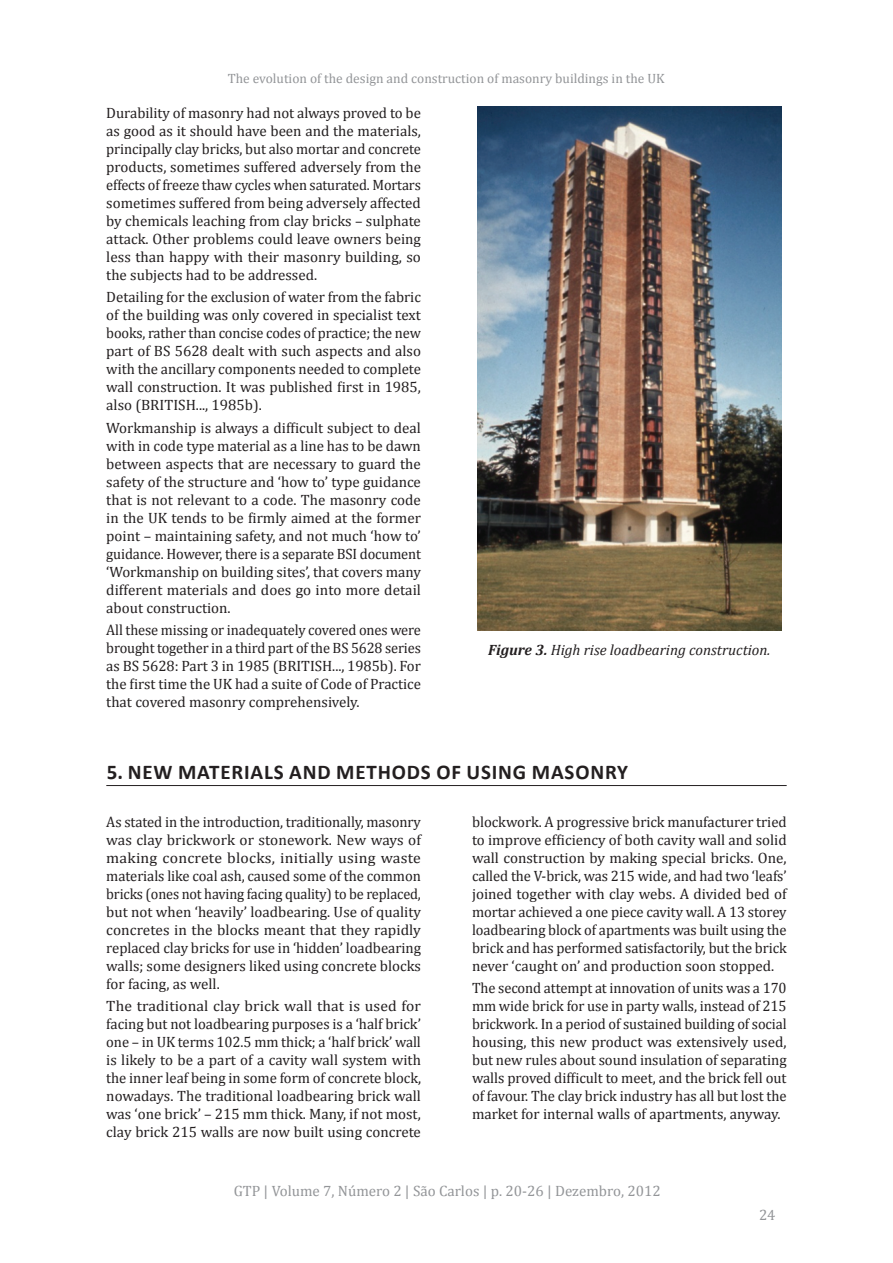
<style>
.page{position:relative;width:893px;height:1263px;background:#fff}
.page>*{position:absolute;margin:0;border:0;box-sizing:border-box;transform-origin:0 0}
.t1{font:700 21px "Calibri";letter-spacing:.04em;color:#231f20}
.Corpo{font:15px/18px "Cambria";color:#231f20;text-align:justify}
.Corpo-2{font:15px/18px "Cambria";color:#231f20;text-align:justify;scale:1.04 1}
.t2{font:15px "Cambria";color:#939598}
._1__Legenda_figura{font:italic 15px "Cambria";color:#231f20}
.t3{font:13.5px "Cambria";color:#939598}
.s1{font-weight:700}
</style>
<div class="page">
<hr style="left:106px;top:785px;width:681px;height:1px;background:#231f20">
<img style="left:477px;top:106px;width:304px;height:524px">
<p class="t3" style="left:228px;top:70px;width:438px">The evolution of the design and construction of masonry buildings in the UK</p>
<p class="Corpo" style="left:106px;top:104px;width:316px">Durability of masonry had not always proved to be as good as it should have been and the materials, principally clay bricks, but also mortar and concrete products, sometimes suffered adversely from the effects of freeze thaw cycles when saturated. Mortars sometimes suffered from being adversely affected by chemicals leaching from clay bricks – sulphate attack. Other problems could leave owners being less than happy with their masonry building, so the subjects had to be addressed.</p>
<p class="Corpo" style="left:106px;top:288px;width:316px">Detailing for the exclusion of water from the fabric of the building was only covered in specialist text books, rather than concise codes of practice; the new part of BS 5628 dealt with such aspects and also with the ancillary components needed to complete wall construction. It was published first in 1985, also (BRITISH..., 1985b).</p>
<p class="Corpo" style="left:106px;top:418px;width:316px">Workmanship is always a difficult subject to deal with in code type material as a line has to be dawn between aspects that are necessary to guard the safety of the structure and ‘how to’ type guidance that is not relevant to a code. The masonry code in the UK tends to be firmly aimed at the former point – maintaining safety, and not much ‘how to’ guidance. However, there is a separate BSI document ‘Workmanship on building sites’, that covers many different materials and does go into more detail about construction.</p>
<p class="Corpo" style="left:106px;top:621px;width:316px">All these missing or inadequately covered ones were brought together in a third part of the BS 5628 series as BS 5628: Part 3 in 1985 (BRITISH..., 1985b). For the first time the UK had a suite of Code of Practice that covered masonry comprehensively.</p>
<p class="_1__Legenda_figura" style="left:488px;top:639px;width:284px"><span class="s1">Figure 3.</span> High rise loadbearing construction.</p>
<p class="t1" style="left:107px;top:758px;width:523px">5. NEW MATERIALS AND METHODS OF USING MASONRY</p>
<p class="Corpo" style="left:106px;top:812px;width:316px">As stated in the introduction, traditionally, masonry was clay brickwork or stonework. New ways of making concrete blocks, initially using waste materials like coal ash, caused some of the common bricks (ones not having facing quality) to be replaced, but not when ‘heavily’ loadbearing. Use of quality concretes in the blocks meant that they rapidly replaced clay bricks for use in ‘hidden’ loadbearing walls; some designers liked using concrete blocks for facing, as well.</p>
<p class="Corpo-2" style="left:106px;top:997px;width:304px">The traditional clay brick wall that is used for facing but not loadbearing purposes is a ‘half brick’ one – in UK terms 102.5 mm thick; a ‘half brick’ wall is likely to be a part of a cavity wall system with the inner leaf being in some form of concrete block, nowadays. The traditional loadbearing brick wall was ‘one brick’ – 215 mm thick. Many, if not most, clay brick 215 walls are now built using concrete</p>
<p class="Corpo" style="left:472px;top:812px;width:316px">blockwork. A progressive brick manufacturer tried to improve efficiency of both cavity wall and solid wall construction by making special bricks. One, called the V-brick, was 215 wide, and had two ‘leafs’ joined together with clay webs. A divided bed of mortar achieved a one piece cavity wall. A 13 storey loadbearing block of apartments was built using the brick and has performed satisfactorily, but the brick never ‘caught on’ and production soon stopped.</p>
<p class="Corpo" style="left:472px;top:979px;width:316px">The second attempt at innovation of units was a 170 mm wide brick for use in party walls, instead of 215 brickwork. In a period of sustained building of social housing, this new product was extensively used, but new rules about sound insulation of separating walls proved difficult to meet, and the brick fell out of favour. The clay brick industry has all but lost the market for internal walls of apartments, anyway.</p>
<p class="t2" style="left:234px;top:1182px;width:428px">GTP | Volume 7, Número 2 | São Carlos | p. 20-26 | Dezembro, 2012</p>
<p class="t2" style="left:759px;top:1206px;width:18px">24</p>
</div>
